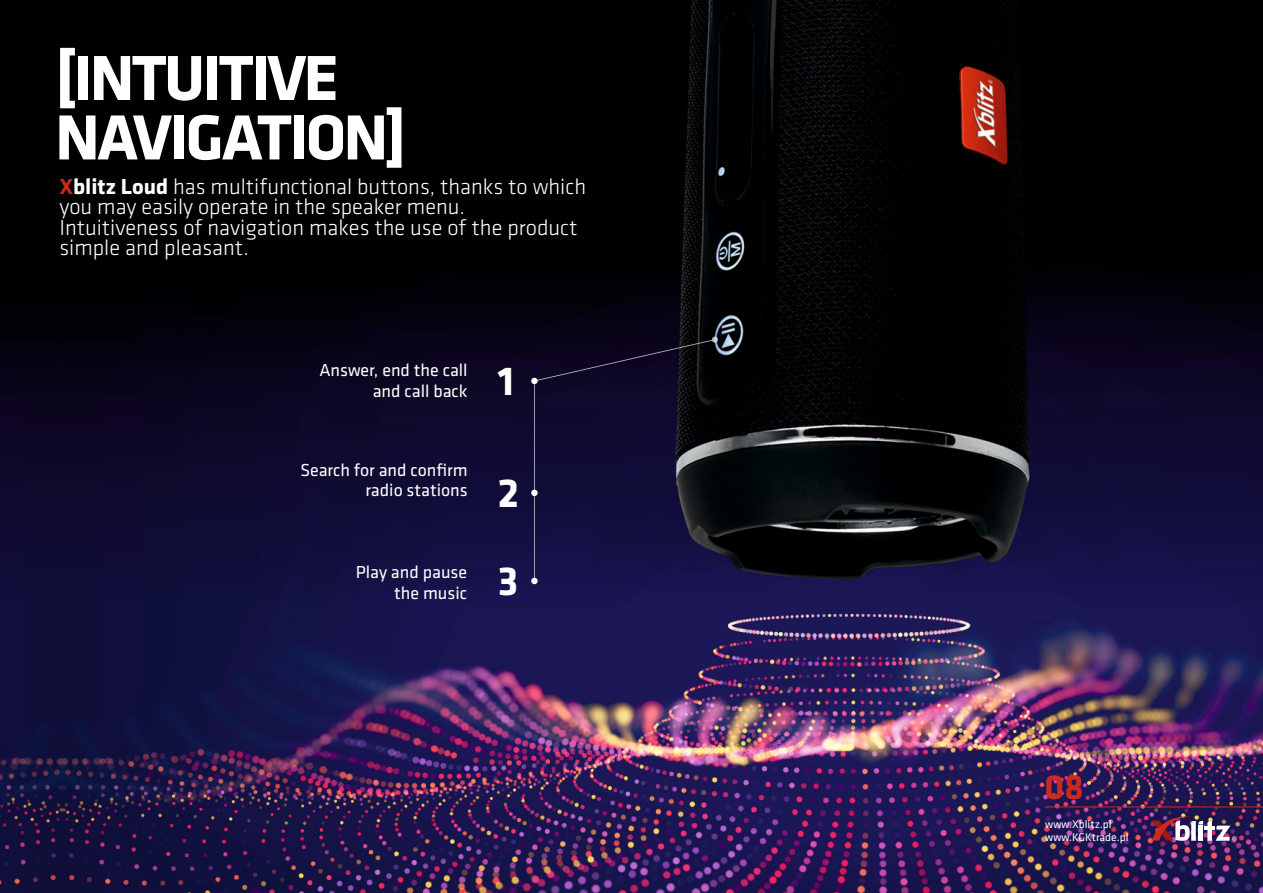
<style>
.page{position:relative;width:1263px;height:893px;background:#fff}
.page>*{position:absolute;margin:0;border:0;box-sizing:border-box;transform-origin:0 0}
.t1{font:700 66px/59.4px "Klavika";letter-spacing:-.04em;color:#fff}
.t2{font:700 42px/87.8px "Klavika";color:#fff}
.t3{font:700 36px "Klavika";color:#cb2a1e}
.t4{font:300 22.5px/20.2px "Klavika";color:#fff}
.t5{font:18px/20.2px "Klavika";color:#fff;text-align:right}
.t6{font:11.55px/12.9px "Klavika";color:#fff}
.s1{font-weight:700;color:#ce291c}
.s2{font-weight:700}
</style>
<div class="page">
<img style="left:0;top:0;width:1263px;height:892px">
<svg style="left:534px;top:337px;width:184px;height:245px;background:#131031"></svg>
<hr style="left:1044px;top:806px;width:219px;height:1px;background:#cb2a1e">
<svg style="left:1152px;top:815px;width:85px;height:26px"></svg>
<div style="left:531px;top:490px;width:7px;height:6px;background:#fff;border-radius:50%"></div>
<div style="left:531px;top:378px;width:7px;height:6px;background:#fff;border-radius:50%"></div>
<div style="left:531px;top:578px;width:7px;height:6px;background:#fff;border-radius:50%"></div>
<h1 class="t1" style="left:55px;top:54px;width:353px">[INTUITIVE<br>NAVIGATION]</h1>
<p class="t4" style="left:59px;top:178px;width:528px"><span class="s1">X</span><span class="s2">blitz Loud</span> has multifunctional buttons, thanks to which you may easily operate in the speaker menu.<br>Intuitiveness of navigation makes the use of the product simple and pleasant.</p>
<p class="t5" style="left:319px;top:362px;width:150px">Answer, end the call and call back</p>
<h2 class="t2" style="left:498px;top:341px;width:18px">1</h2>
<p class="t5" style="left:300px;top:461px;width:169px">Search for and confirm radio stations</p>
<p class="t5" style="left:356px;top:564px;width:113px">Play and pause the music</p>
<h2 class="t2" style="left:498px;top:453px;width:23px">2<br>3</h2>
<h3 class="t3" style="left:1044px;top:772px;width:41px">08</h3>
<p class="t6" style="left:1045px;top:819px;width:85px">www.Xblitz.pl www.KGKtrade.pl</p>
</div>
